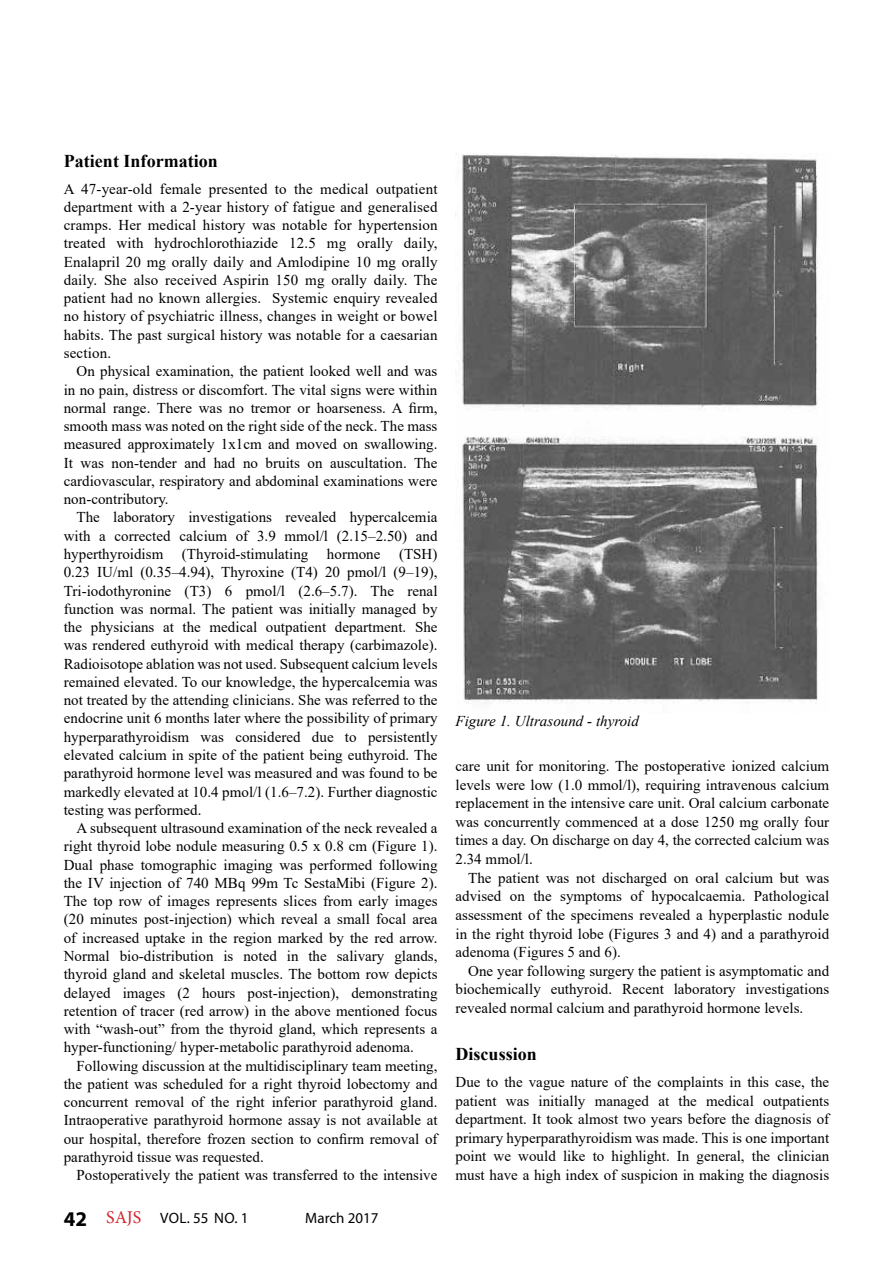
<style>
.page{position:relative;width:893px;height:1263px;background:#fff}
.page>*{position:absolute;margin:0;border:0;box-sizing:border-box;transform-origin:0 0}
.t1{font:700 18px "Times New Roman";color:#000}
.t2{font:15px/18.3px "Times New Roman";color:#000;text-align:justify}
.t3{font:italic 15px "Times New Roman";color:#000}
.t4{font:15px "Myriad Pro";color:#000}
.s1{font-weight:700;font-size:21px}
.s2{font-family:"Minion Pro";font-size:18px;color:#d2232a}
</style>
<div class="page">
<img style="left:455px;top:153px;width:363px;height:258px">
<img style="left:462px;top:436px;width:356px;height:268px">
<p class="t1" style="left:64px;top:148px;width:156px">Patient Information</p>
<p class="t2" style="left:64px;top:179px;width:375px">A 47-year-old female presented to the medical outpatient department with a 2-year history of fatigue and generalised cramps. Her medical history was notable for hypertension treated with hydrochlorothiazide 12.5 mg orally daily, Enalapril 20 mg orally daily and Amlodipine 10 mg orally daily. She also received Aspirin 150 mg orally daily. The patient had no known allergies. Systemic enquiry revealed no history of psychiatric illness, changes in weight or bowel habits. The past surgical history was notable for a caesarian section.</p>
<p class="t2" style="left:64px;top:362px;width:375px;text-indent:13px">On physical examination, the patient looked well and was in no pain, distress or discomfort. The vital signs were within normal range. There was no tremor or hoarseness. A firm, smooth mass was noted on the right side of the neck. The mass measured approximately 1x1cm and moved on swallowing.<br>It was non-tender and had no bruits on auscultation. The cardiovascular, respiratory and abdominal examinations were non-contributory.</p>
<p class="t2" style="left:64px;top:508px;width:375px;text-indent:13px">The laboratory investigations revealed hypercalcemia with a corrected calcium of 3.9 mmol/l (2.15–2.50) and hyperthyroidism (Thyroid-stimulating hormone (TSH)<br>0.23 IU/ml (0.35–4.94), Thyroxine (T4) 20 pmol/l (9–19), Tri-iodothyronine (T3) 6 pmol/l (2.6–5.7). The renal function was normal. The patient was initially managed by the physicians at the medical outpatient department. She was rendered euthyroid with medical therapy (carbimazole).<br>Radioisotope ablation was not used. Subsequent calcium levels remained elevated. To our knowledge, the hypercalcemia was not treated by the attending clinicians. She was referred to the endocrine unit 6 months later where the possibility of primary hyperparathyroidism was considered due to persistently elevated calcium in spite of the patient being euthyroid. The parathyroid hormone level was measured and was found to be markedly elevated at 10.4 pmol/l (1.6–7.2). Further diagnostic testing was performed.</p>
<p class="t2" style="left:64px;top:818px;width:375px;text-indent:13px">A subsequent ultrasound examination of the neck revealed a right thyroid lobe nodule measuring 0.5 x 0.8 cm (Figure 1).<br>Dual phase tomographic imaging was performed following the IV injection of 740 MBq 99m Tc SestaMibi (Figure 2).<br>The top row of images represents slices from early images (20 minutes post-injection) which reveal a small focal area of increased uptake in the region marked by the red arrow.<br>Normal bio-distribution is noted in the salivary glands, thyroid gland and skeletal muscles. The bottom row depicts delayed images (2 hours post-injection), demonstrating retention of tracer (red arrow) in the above mentioned focus with “wash-out” from the thyroid gland, which represents a hyper-functioning/ hyper-metabolic parathyroid adenoma.</p>
<p class="t2" style="left:64px;top:1056px;width:375px;text-indent:13px">Following discussion at the multidisciplinary team meeting, the patient was scheduled for a right thyroid lobectomy and concurrent removal of the right inferior parathyroid gland.<br>Intraoperative parathyroid hormone assay is not available at our hospital, therefore frozen section to confirm removal of parathyroid tissue was requested.</p>
<p class="t2" style="left:77px;top:1165px;width:362px">Postoperatively the patient was transferred to the intensive</p>
<p class="t4" style="left:64px;top:1209px;width:186px"><span class="s1">42</span> <span class="s2">SAJS</span> VOL. 55 NO. 1</p>
<p class="t4" style="left:305px;top:1209px;width:75px">March 2017</p>
<p class="t3" style="left:455px;top:711px;width:185px">Figure 1. Ultrasound - thyroid</p>
<p class="t2" style="left:455px;top:756px;width:375px">care unit for monitoring. The postoperative ionized calcium levels were low (1.0 mmol/l), requiring intravenous calcium replacement in the intensive care unit. Oral calcium carbonate was concurrently commenced at a dose 1250 mg orally four times a day. On discharge on day 4, the corrected calcium was 2.34 mmol/l.</p>
<p class="t2" style="left:455px;top:868px;width:375px;text-indent:13px">The patient was not discharged on oral calcium but was advised on the symptoms of hypocalcaemia. Pathological assessment of the specimens revealed a hyperplastic nodule in the right thyroid lobe (Figures 3 and 4) and a parathyroid adenoma (Figures 5 and 6).</p>
<p class="t2" style="left:455px;top:961px;width:375px;text-indent:13px">One year following surgery the patient is asymptomatic and biochemically euthyroid. Recent laboratory investigations revealed normal calcium and parathyroid hormone levels.</p>
<p class="t1" style="left:455px;top:1041px;width:83px">Discussion</p>
<p class="t2" style="left:455px;top:1072px;width:375px">Due to the vague nature of the complaints in this case, the patient was initially managed at the medical outpatients department. It took almost two years before the diagnosis of primary hyperparathyroidism was made. This is one important point we would like to highlight. In general, the clinician must have a high index of suspicion in making the diagnosis</p>
</div>
